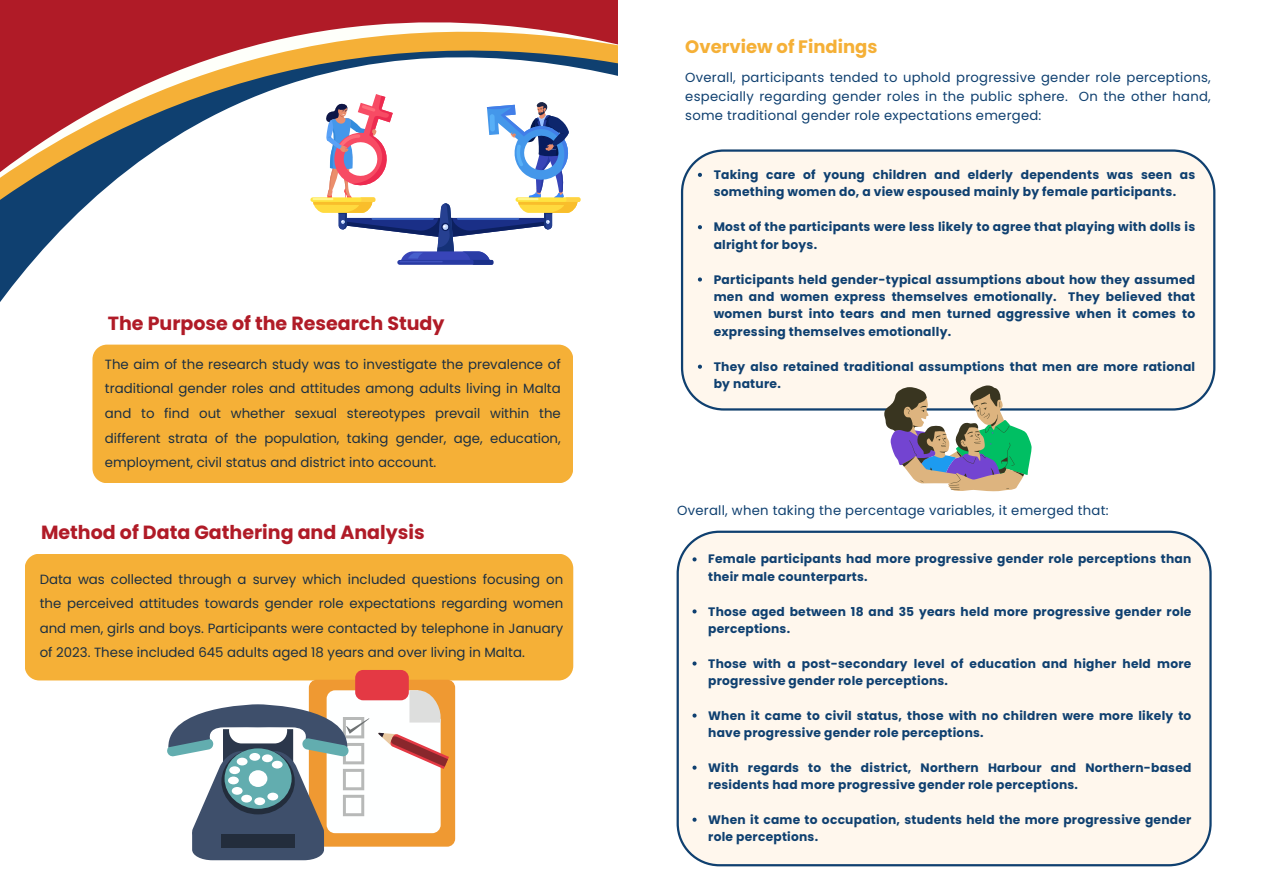
<style>
.page{position:relative;width:1263px;height:894px;background:#fff}
.page>*{position:absolute;margin:0;border:0;box-sizing:border-box;transform-origin:0 0}
.t1{font:700 19.05px "Poppins";color:#b01b27}
.t2{font:700 18px "Poppins";color:#f5b037}
.t3{font:13.35px/24.6px "Poppins";color:#1b2f42;text-align:justify}
.t4{font:13.2px/19.2px "Poppins";letter-spacing:.02em;color:#0f4070;text-align:justify}
.t5{font:700 12.3px/17.4px "Poppins";letter-spacing:.02em;color:#0f4070}
</style>
<div class="page">
<div style="left:681px;top:149px;width:534px;height:261px;background:#fff7ed"></div>
<svg style="left:0;top:149px;width:685px;height:205px"></svg>
<svg style="left:0;top:237px;width:619px;height:17px"></svg>
<svg style="left:0;top:0;width:619px;height:237px"></svg>
<div style="left:92px;top:344px;width:481px;height:139px;background:#f5b037"></div>
<div style="left:25px;top:553px;width:548px;height:127px;background:#f5b037;border-radius:15px"></div>
<div style="left:309px;top:679px;width:146px;height:167px;background:#ef9932;border-radius:8px"></div>
<div style="left:355px;top:669px;width:54px;height:31px;background:#e43944;border-radius:8px"></div>
<svg style="left:167px;top:690px;width:282px;height:170px"></svg>
<svg style="left:310px;top:197px;width:65px;height:5px"></svg>
<svg style="left:313px;top:94px;width:267px;height:171px"></svg>
<div style="left:420px;top:165px;width:49px;height:8px;background:#fff"></div>
<div style="left:420px;top:178px;width:49px;height:9px;background:#fff"></div>
<svg style="left:882px;top:385px;width:150px;height:106px"></svg>
<div style="left:677px;top:530px;width:535px;height:335px;background:#fff7ed"></div>
<div style="left:619px;top:0;width:58px;height:268px;background:#fff"></div>
<svg style="left:698px;top:173px;width:4px;height:4px"></svg>
<svg style="left:698px;top:225px;width:4px;height:4px"></svg>
<svg style="left:698px;top:277px;width:4px;height:4px"></svg>
<svg style="left:698px;top:364px;width:4px;height:4px"></svg>
<svg style="left:692px;top:557px;width:5px;height:4px"></svg>
<svg style="left:692px;top:609px;width:5px;height:4px"></svg>
<svg style="left:692px;top:661px;width:5px;height:4px"></svg>
<svg style="left:692px;top:713px;width:5px;height:4px"></svg>
<svg style="left:692px;top:765px;width:5px;height:4px"></svg>
<svg style="left:692px;top:817px;width:5px;height:4px"></svg>
<p class="t1" style="left:108px;top:310px;width:338px">The Purpose of the Research Study</p>
<h1 class="t3" style="left:105px;top:351px;width:457px">The aim of the research study was to investigate the prevalence of traditional gender roles and attitudes among adults living in Malta and to find out whether sexual stereotypes prevail within the different strata of the population, taking gender, age, education, employment, civil status and district into account.</h1>
<p class="t1" style="left:41px;top:518px;width:385px">Method of Data Gathering and Analysis</p>
<h1 class="t3" style="left:40px;top:566px;width:525px">Data was collected through a survey which included questions focusing on the perceived attitudes towards gender role expectations regarding women and men, girls and boys. Participants were contacted by telephone in January of 2023. These included 645 adults aged 18 years and over living in Malta.</h1>
<p class="t2" style="left:685px;top:34px;width:194px">Overview of Findings</p>
<p class="t4" style="left:685px;top:68px;width:527px">Overall, participants tended to uphold progressive gender role perceptions, especially regarding gender roles in the public sphere. On the other hand, some traditional gender role expectations emerged:</p>
<p class="t5" style="left:714px;top:166px;width:483px">Taking care of young children and elderly dependents was seen as something women do, a view espoused mainly by female participants.</p>
<p class="t5" style="left:714px;top:218px;width:483px">Most of the participants were less likely to agree that playing with dolls is alright for boys.</p>
<p class="t5" style="left:714px;top:270px;width:483px;text-align:justify">Participants held gender-typical assumptions about how they assumed men and women express themselves emotionally. They believed that women burst into tears and men turned aggressive when it comes to expressing themselves emotionally.</p>
<p class="t5" style="left:714px;top:357px;width:483px">They also retained traditional assumptions that men are more rational by nature.</p>
<p class="t4" style="left:677px;top:500px;width:433px">Overall, when taking the percentage variables, it emerged that:</p>
<p class="t5" style="left:708px;top:550px;width:485px">Female participants had more progressive gender role perceptions than their male counterparts.</p>
<h1 class="t5" style="left:708px;top:602px;width:485px">Those aged between 18 and 35 years held more progressive gender role perceptions.</h1>
<p class="t5" style="left:708px;top:654px;width:485px">Those with a post-secondary level of education and higher held more progressive gender role perceptions.</p>
<p class="t5" style="left:708px;top:706px;width:485px">When it came to civil status, those with no children were more likely to have progressive gender role perceptions.</p>
<p class="t5" style="left:708px;top:758px;width:485px">With regards to the district, Northern Harbour and Northern-based residents had more progressive gender role perceptions.</p>
<p class="t5" style="left:708px;top:810px;width:485px">When it came to occupation, students held the more progressive gender role perceptions.</p>
</div>
